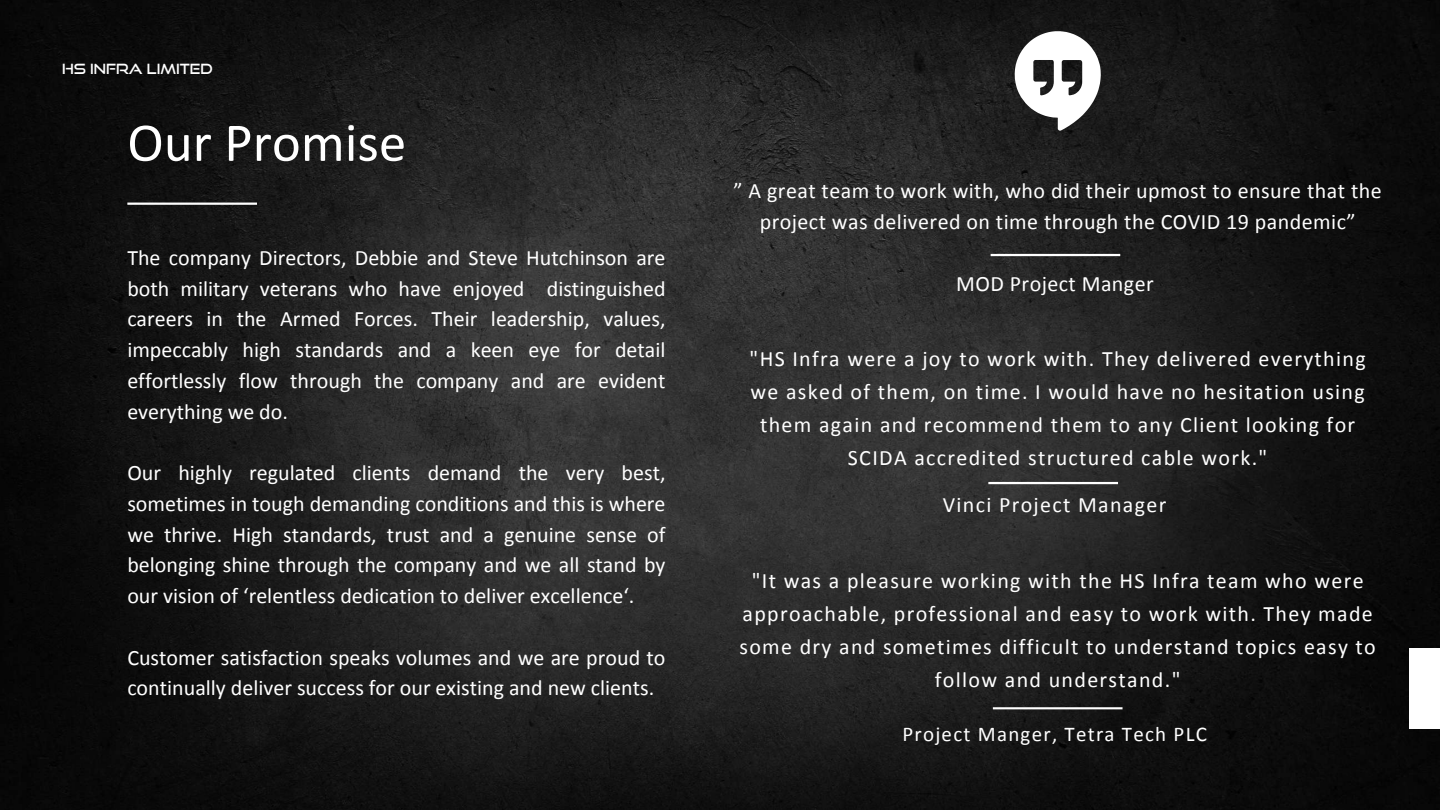
<style>
.page{position:relative;width:1440px;height:810px;background:#fff}
.page>*{position:absolute;margin:0;border:0;box-sizing:border-box;transform-origin:0 0}
.t1{font:55px "Calibri";color:#fff}
.t2{font:22px/30.8px "Calibri";letter-spacing:.06em;color:#fff;text-align:center}
.t3{font:22px/30.8px "Calibri";letter-spacing:.02em;color:#fff;text-align:center}
.t4{font:22px/30.8px "Calibri";color:#fff}
.t5{font:21px "Calibri";letter-spacing:.06em;color:#fff}
.t6{font:14px "Good Times Rg";color:#fff}
</style>
<div class="page">
<img style="left:0;top:0;width:1440px;height:810px">
<div style="left:1409px;top:648px;width:31px;height:81px;background:#fff"></div>
<svg style="left:1014px;top:31px;width:87px;height:100px"></svg>
<hr style="left:993px;top:707px;width:130px;height:2px;background:#fff">
<hr style="left:988px;top:482px;width:130px;height:2px;background:#fff">
<hr style="left:991px;top:254px;width:129px;height:2px;background:#fff">
<hr style="left:127px;top:203px;width:130px;height:2px;background:#fff">
<p class="t6" style="left:62px;top:60px;width:152px">HS INFRA LIMITED</p>
<h1 class="t1" style="left:127px;top:120px;width:280px">Our Promise</h1>
<p class="t2" style="left:127px;top:244px;width:540px;text-align:justify">The company Directors, Debbie and Steve Hutchinson are both military veterans who have enjoyed distinguished careers in the Armed Forces. Their leadership, values, impeccably high standards and a keen eye for detail effortlessly flow through the company and are evident everything we do.</p>
<p class="t2" style="left:127px;top:459px;width:540px;text-align:justify">Our highly regulated clients demand the very best, sometimes in tough demanding conditions and this is where we thrive. High standards, trust and a genuine sense of belonging shine through the company and we all stand by our vision of ‘relentless dedication to deliver excellence‘.</p>
<p class="t4" style="left:127px;top:644px;width:540px">Customer satisfaction speaks volumes and we are proud to continually deliver success for our existing and new clients.</p>
<p class="t3" style="left:734px;top:177px;width:650px">” A great team to work with, who did their upmost to ensure that the project was delivered on time through the COVID 19 pandemic”</p>
<p class="t3" style="left:956px;top:270px;width:199px">MOD Project Manger</p>
<p class="t2" style="left:750px;top:344px;width:618px;line-height:33px">"HS Infra were a joy to work with. They delivered everything we asked of them, on time. I would have no hesitation using them again and recommend them to any Client looking for SCIDA accredited structured cable work."</p>
<p class="t2" style="left:943px;top:491px;width:225px">Vinci Project Manager</p>
<p class="t2" style="left:739px;top:566px;width:638px;line-height:33px">"It was a pleasure working with the HS Infra team who were approachable, professional and easy to work with. They made some dry and sometimes difficult to understand topics easy to follow and understand."</p>
<p class="t5" style="left:902px;top:725px;width:306px">Project Manger, Tetra Tech PLC</p>
</div>
